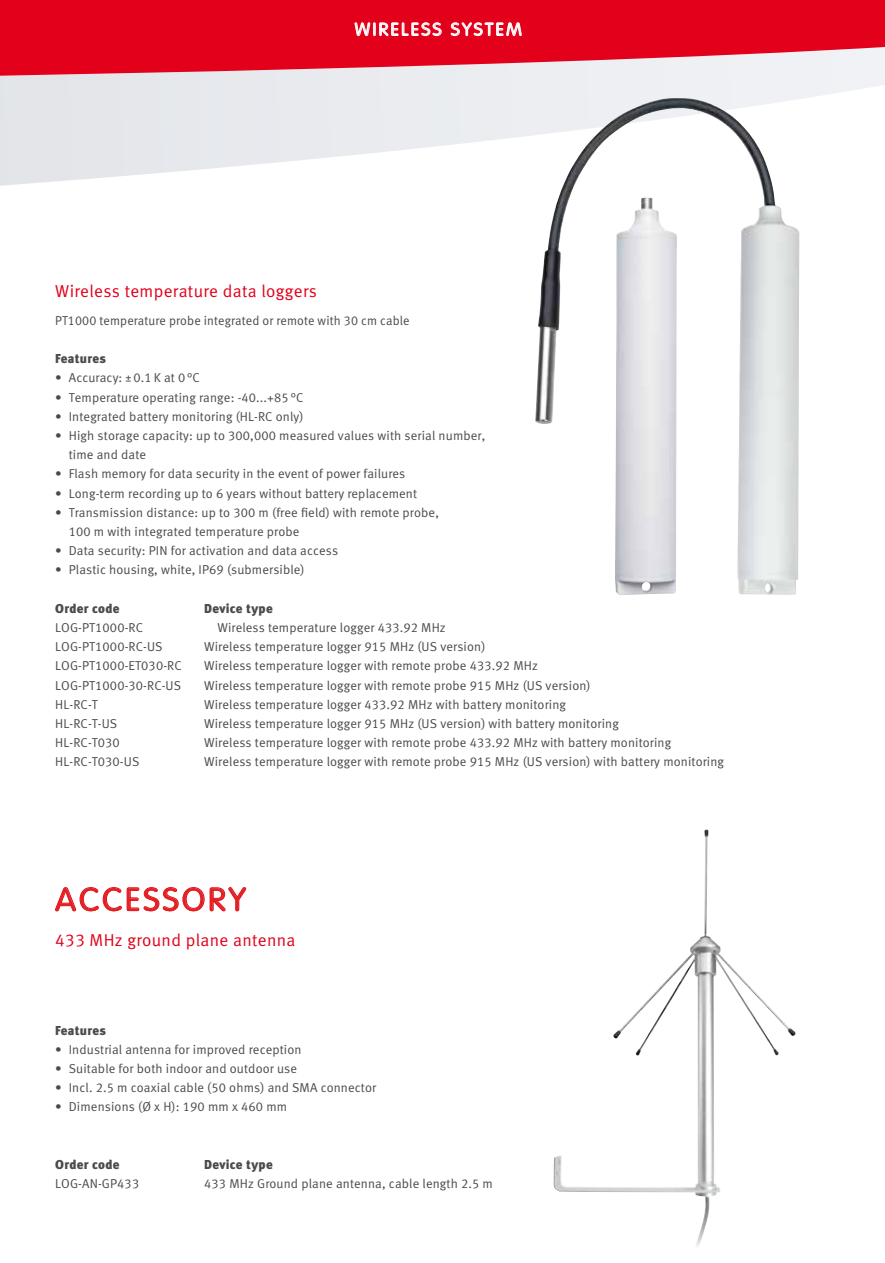
<style>
.page{position:relative;width:885px;height:1263px;background:#fff}
.page>*{position:absolute;margin:0;border:0;box-sizing:border-box;transform-origin:0 0}
.t1{font:300 32.1px "VAG Rounded LT";letter-spacing:.09em;color:#e32120;scale:1.05 1}
.t2{font:300 17.4px "VAG Rounded LT";letter-spacing:.12em;color:#fff;scale:1.08 1}
.t3{font:17.25px "Meta Normal LF";letter-spacing:.02em;color:#e2001a}
.t4{font:12.9px/19.2px "Meta Normal LF";letter-spacing:.01em;color:#4b4b4d}
.t5{font:12.9px "Meta Black LF";letter-spacing:.02em;color:#4b4b4d}
</style>
<div class="page">
<svg style="left:0;top:84px;width:884px;height:155px"></svg>
<svg style="left:0;top:0;width:884px;height:84px;background:#e43a4f"></svg>
<svg style="left:354px;top:21px;width:88px;height:20px;background:#e94053"></svg>
<svg style="left:450px;top:17px;width:72px;height:24px;background:#e73247"></svg>
<img style="left:535px;top:98px;width:264px;height:497px">
<img style="left:553px;top:829px;width:243px;height:418px">
<svg style="left:55px;top:887px;width:191px;height:24px"></svg>
<h2 class="t2" style="left:354px;top:19px;width:156px">WIRELESS SYSTEM</h2>
<h3 class="t3" style="left:55px;top:281px;width:263px">Wireless temperature data loggers</h3>
<p class="t4" style="left:55px;top:310px;width:356px">PT1000 temperature probe integrated or remote with 30 cm cable</p>
<p class="t5" style="left:55px;top:351px;width:52px">Features</p>
<p class="t4" style="left:55px;top:368px;width:146px">• Accuracy: ± 0.1 K at 0 °C</p>
<p class="t4" style="left:55px;top:387px;width:249px">• Temperature operating range: -40...+85 °C</p>
<p class="t4" style="left:55px;top:406px;width:250px">• Integrated battery monitoring (HL-RC only)</p>
<p class="t4" style="left:69px;top:426px;width:418px;text-indent:-13px">• High storage capacity: up to 300,000 measured values with serial number, time and date</p>
<p class="t4" style="left:55px;top:464px;width:351px">• Flash memory for data security in the event of power failures</p>
<p class="t4" style="left:55px;top:483px;width:363px">• Long-term recording up to 6 years without battery replacement</p>
<p class="t4" style="left:69px;top:502px;width:371px;text-indent:-14px">• Transmission distance: up to 300 m (free field) with remote probe,<br>100 m with integrated temperature probe</p>
<p class="t4" style="left:55px;top:541px;width:284px">• Data security: PIN for activation and data access</p>
<p class="t4" style="left:55px;top:560px;width:251px">• Plastic housing, white, IP69 (submersible)</p>
<p class="t5" style="left:55px;top:600px;width:66px">Order code</p>
<p class="t5" style="left:204px;top:600px;width:70px">Device type</p>
<p class="t4" style="left:55px;top:618px;width:89px">LOG-PT1000-RC</p>
<p class="t4" style="left:217px;top:618px;width:230px">Wireless temperature logger 433.92 MHz</p>
<p class="t4" style="left:55px;top:637px;width:109px">LOG-PT1000-RC-US</p>
<p class="t4" style="left:204px;top:637px;width:283px">Wireless temperature logger 915 MHz (US version)</p>
<p class="t4" style="left:55px;top:656px;width:128px">LOG-PT1000-ET030-RC</p>
<p class="t4" style="left:204px;top:656px;width:335px">Wireless temperature logger with remote probe 433.92 MHz</p>
<p class="t4" style="left:55px;top:675px;width:127px">LOG-PT1000-30-RC-US</p>
<p class="t4" style="left:204px;top:675px;width:388px">Wireless temperature logger with remote probe 915 MHz (US version)</p>
<p class="t4" style="left:55px;top:694px;width:44px">HL-RC-T</p>
<p class="t4" style="left:204px;top:694px;width:363px">Wireless temperature logger 433.92 MHz with battery monitoring</p>
<p class="t4" style="left:55px;top:714px;width:63px">HL-RC-T-US</p>
<p class="t4" style="left:204px;top:714px;width:416px">Wireless temperature logger 915 MHz (US version) with battery monitoring</p>
<p class="t4" style="left:55px;top:733px;width:66px">HL-RC-T030</p>
<p class="t4" style="left:204px;top:733px;width:468px">Wireless temperature logger with remote probe 433.92 MHz with battery monitoring</p>
<p class="t4" style="left:55px;top:752px;width:86px">HL-RC-T030-US</p>
<p class="t4" style="left:204px;top:752px;width:521px">Wireless temperature logger with remote probe 915 MHz (US version) with battery monitoring</p>
<h1 class="t1" style="left:55px;top:881px;width:183px">ACCESSORY</h1>
<h3 class="t3" style="left:55px;top:929px;width:242px">433 MHz ground plane antenna</h3>
<p class="t5" style="left:55px;top:1022px;width:52px">Features</p>
<p class="t4" style="left:55px;top:1039px;width:248px">• Industrial antenna for improved reception</p>
<p class="t4" style="left:55px;top:1059px;width:243px">• Suitable for both indoor and outdoor use</p>
<p class="t4" style="left:55px;top:1078px;width:322px">• Incl. 2.5 m coaxial cable (50 ohms) and SMA connector</p>
<p class="t4" style="left:55px;top:1097px;width:233px">• Dimensions (Ø x H): 190 mm x 460 mm</p>
<p class="t5" style="left:55px;top:1156px;width:66px">Order code</p>
<p class="t5" style="left:204px;top:1156px;width:70px">Device type</p>
<p class="t4" style="left:55px;top:1174px;width:85px">LOG-AN-GP433</p>
<p class="t4" style="left:204px;top:1174px;width:290px">433 MHz Ground plane antenna, cable length 2.5 m</p>
</div>
